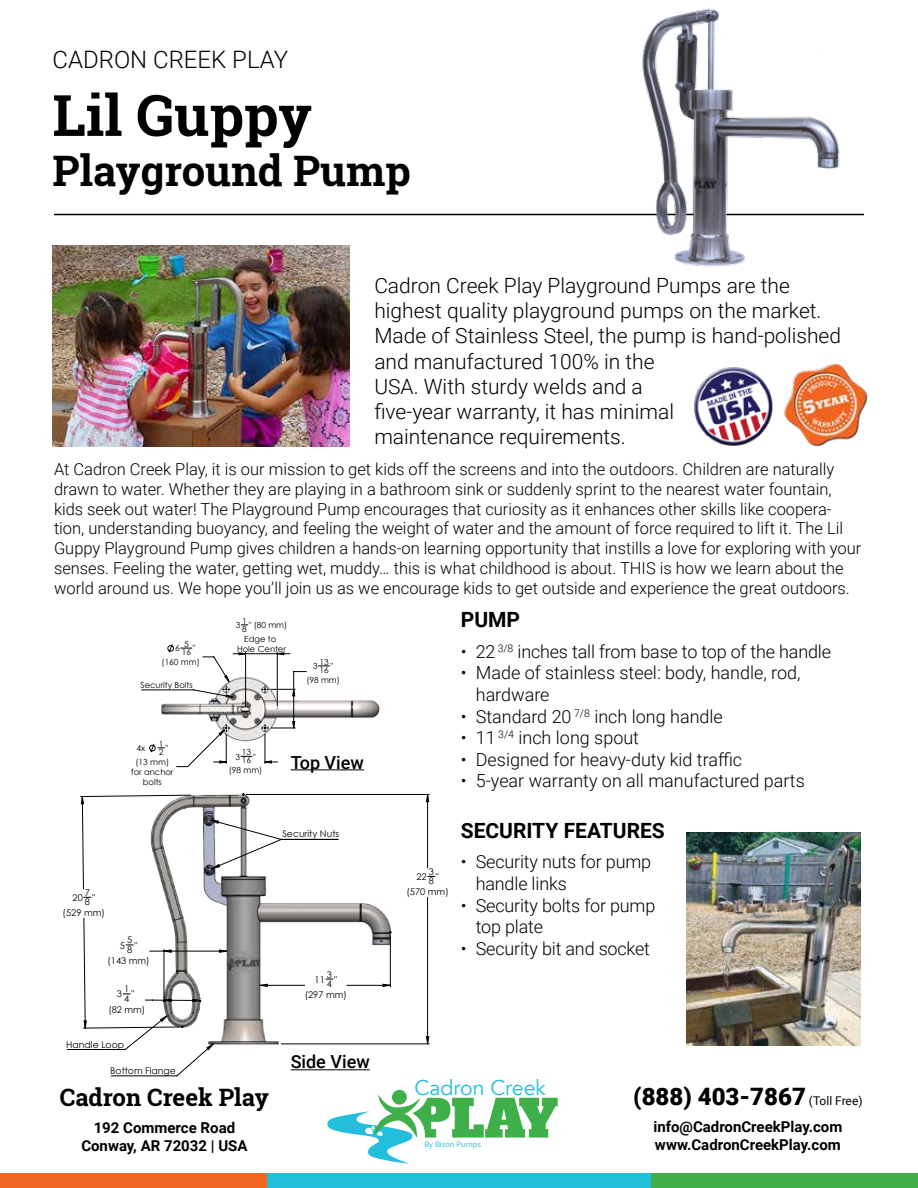
<style>
.page{position:relative;width:918px;height:1188px;background:#fff}
.page>*{position:absolute;margin:0;border:0;box-sizing:border-box;transform-origin:0 0}
.t1{font:700 57px "Roboto Slab";color:#000}
.t2{font:700 42px "Roboto Slab";color:#000}
.t3{font:900 24px "Roboto";color:#000}
.t4{font:300 24px "Roboto";color:#000}
.t5{font:700 24px "Roboto Slab";color:#000}
.t6{font:21.3px "Avenir";color:#22bedc}
.t7{font:300 21px/25.2px "Roboto";color:#000}
.t8{font:700 21px "Roboto";color:#000}
.t9{font:300 18px/21.6px "Roboto";color:#000}
.t10{font:500 18px "Roboto";color:#000}
.t11{font:300 16.5px/19.8px "Roboto";color:#000}
.t12{font:700 15px/18px "Roboto";color:#000;text-align:center}
.t13{font:9.3px/7.2px "Century Gothic";color:#000}
.t14{font:8.4px/6.4px "Century Gothic";color:#000}
.t15{font:7.5px "Open Sans";color:#22bedc}
.s1{font-weight:400;font-size:12px}
</style>
<div class="page">
<hr style="left:54px;top:214px;width:810px;height:1px;background:#000">
<div style="left:266px;top:1174px;width:392px;height:14px;background:#22bedc"></div>
<div style="left:652px;top:1174px;width:266px;height:14px;background:#3eaf49"></div>
<div style="left:0;top:1174px;width:266px;height:14px;background:#f26523"></div>
<div style="left:392px;top:1090px;width:15px;height:15px;background:#3eaf49;border-radius:50%"></div>
<svg style="left:327px;top:1095px;width:231px;height:69px"></svg>
<img style="left:52px;top:245px;width:297px;height:201px">
<img style="left:784px;top:364px;width:84px;height:82px">
<img style="left:694px;top:367px;width:79px;height:79px">
<img style="left:686px;top:833px;width:175px;height:213px">
<img style="left:598px;top:8px;width:245px;height:259px">
<svg style="left:81px;top:794px;width:348px;height:250px"></svg>
<img style="left:240px;top:624px;width:162px;height:185px">
<svg style="left:86px;top:644px;width:246px;height:406px"></svg>
<hr style="left:291px;top:1069px;width:79px;height:1px;background:#000">
<hr style="left:291px;top:769px;width:73px;height:1px;background:#000">
<h3 class="t4" style="left:52px;top:42px;width:237px">CADRON CREEK PLAY</h3>
<h1 class="t1" style="left:52px;top:76px;width:261px">Lil Guppy</h1>
<h2 class="t2" style="left:52px;top:142px;width:360px">Playground Pump</h2>
<p class="t7" style="left:374px;top:272px;width:468px">Cadron Creek Play Playground Pumps are the highest quality playground pumps on the market.<br>Made of Stainless Steel, the pump is hand-polished and manufactured 100% in the<br>USA. With sturdy welds and a<br>five-year warranty, it has minimal<br>maintenance requirements.</p>
<p class="t11" style="left:54px;top:459px;width:809px">At Cadron Creek Play, it is our mission to get kids off the screens and into the outdoors. Children are naturally drawn to water. Whether they are playing in a bathroom sink or suddenly sprint to the nearest water fountain, kids seek out water! The Playground Pump encourages that curiosity as it enhances other skills like coopera&shy;tion, understanding buoyancy, and feeling the weight of water and the amount of force required to lift it. The Lil Guppy Playground Pump gives children a hands-on learning opportunity that instills a love for exploring with your senses. Feeling the water, getting wet, muddy… this is what childhood is about. THIS is how we learn about the world around us. We hope you’ll join us as we encourage kids to get outside and experience the great outdoors.</p>
<p class="t13" style="left:233px;top:562px;width:58px;line-height:15.1px;text-align:center">3 8 " (80 mm)<br>Edge to</p>
<p class="t13" style="left:234px;top:592px;width:56px">Hole Center</p>
<p class="t13" style="left:176px;top:587px;width:7px">5</p>
<p class="t13" style="left:166px;top:592px;width:7px">6</p>
<p class="t14" style="left:175px;top:645px;width:6px">6</p>
<p class="t14" style="left:182px;top:640px;width:15px;line-height:8.2px">5<br>16"</p>
<p class="t14" style="left:162px;top:659px;width:40px">(160 mm)</p>
<p class="t14" style="left:141px;top:682px;width:54px">Security Bolts</p>
<p class="t14" style="left:137px;top:745px;width:10px">4x</p>
<p class="t14" style="left:159px;top:740px;width:11px">1<br>2"</p>
<p class="t14" style="left:131px;top:757px;width:44px;line-height:10.1px;text-align:center">(13 mm) for anchor bolts</p>
<p class="t13" style="left:73px;top:894px;width:12px">20</p>
<p class="t13" style="left:85px;top:889px;width:12px">7<br>8"</p>
<p class="t13" style="left:63px;top:909px;width:44px">(529 mm)</p>
<p class="t14" style="left:102px;top:914px;width:6px">7</p>
<p class="t13" style="left:120px;top:941px;width:7px">5</p>
<p class="t13" style="left:127px;top:936px;width:12px">5<br>8"</p>
<p class="t13" style="left:108px;top:957px;width:44px">(143 mm)</p>
<p class="t14" style="left:134px;top:962px;width:6px">5</p>
<p class="t14" style="left:140px;top:957px;width:11px">5<br>8"</p>
<p class="t13" style="left:117px;top:990px;width:7px">3</p>
<p class="t13" style="left:124px;top:985px;width:12px">1<br>4"</p>
<p class="t13" style="left:108px;top:1006px;width:39px">(82 mm)</p>
<p class="t13" style="left:66px;top:1040px;width:59px">Handle Loop</p>
<p class="t13" style="left:110px;top:1067px;width:67px">Bottom Flange</p>
<p class="t14" style="left:131px;top:1006px;width:6px">3</p>
<p class="t14" style="left:138px;top:1008px;width:11px">4"</p>
<p class="t14" style="left:242px;top:611px;width:36px;line-height:18.3px">1<br>Edge to</p>
<p class="t14" style="left:237px;top:646px;width:50px">Hole Center</p>
<p class="t14" style="left:236px;top:622px;width:53px">3 8 " (80 mm)</p>
<p class="t14" style="left:313px;top:663px;width:6px">3</p>
<p class="t14" style="left:320px;top:657px;width:15px;line-height:8.2px">13<br>16"</p>
<p class="t14" style="left:306px;top:677px;width:35px">(98 mm)</p>
<p class="t14" style="left:235px;top:753px;width:6px">3</p>
<p class="t14" style="left:242px;top:748px;width:15px;line-height:8.2px">13<br>16"</p>
<p class="t14" style="left:229px;top:767px;width:35px">(98 mm)</p>
<p class="t10" style="left:291px;top:750px;width:75px">Top View</p>
<p class="t13" style="left:282px;top:830px;width:58px">Security Nuts</p>
<p class="t13" style="left:315px;top:976px;width:12px">11</p>
<p class="t13" style="left:327px;top:971px;width:12px">3<br>4"</p>
<p class="t13" style="left:305px;top:991px;width:44px">(297 mm)</p>
<p class="t14" style="left:310px;top:993px;width:11px">11</p>
<p class="t14" style="left:321px;top:988px;width:11px">3<br>4"</p>
<p class="t10" style="left:291px;top:1049px;width:81px">Side View</p>
<h3 class="t5" style="left:60px;top:1081px;width:211px">Cadron Creek Play</h3>
<p class="t12" style="left:81px;top:1118px;width:168px">192 Commerce Road<br>Conway, AR 72032 | USA</p>
<p class="t13" style="left:416px;top:873px;width:12px">22</p>
<p class="t13" style="left:429px;top:868px;width:12px">3<br>8"</p>
<p class="t13" style="left:407px;top:888px;width:44px">(570 mm)</p>
<p class="t8" style="left:461px;top:605px;width:61px">PUMP</p>
<p class="t9" style="left:461px;top:640px;width:372px">• 22 <sup>3/8</sup> inches tall from base to top of the handle</p>
<p class="t9" style="left:476px;top:661px;width:326px;text-indent:-15px">• Made of stainless steel: body, handle, rod, hardware</p>
<p class="t9" style="left:461px;top:705px;width:264px">• Standard 20 <sup>7/8</sup> inch long handle</p>
<p class="t9" style="left:461px;top:726px;width:180px">• 11 <sup>3/4</sup> inch long spout</p>
<p class="t9" style="left:461px;top:748px;width:283px">• Designed for heavy-duty kid traffic</p>
<p class="t9" style="left:461px;top:769px;width:346px">• 5-year warranty on all manufactured parts</p>
<p class="t8" style="left:461px;top:816px;width:206px">SECURITY FEATURES</p>
<p class="t9" style="left:476px;top:850px;width:177px;text-indent:-15px">• Security nuts for pump handle links</p>
<p class="t9" style="left:476px;top:894px;width:181px;text-indent:-15px">• Security bolts for pump top plate</p>
<p class="t9" style="left:461px;top:937px;width:191px">• Security bit and socket</p>
<p class="t6" style="left:414px;top:1075px;width:133px">Cadron Creek</p>
<p class="t15" style="left:424px;top:1139px;width:58px">By Bison Pumps</p>
<h3 class="t3" style="left:633px;top:1080px;width:231px">(888) 403-7867 <span class="s1">(Toll Free)</span></h3>
<p class="t12" style="left:653px;top:1117px;width:190px;text-align:left">info@CadronCreekPlay.com www.CadronCreekPlay.com</p>
</div>
